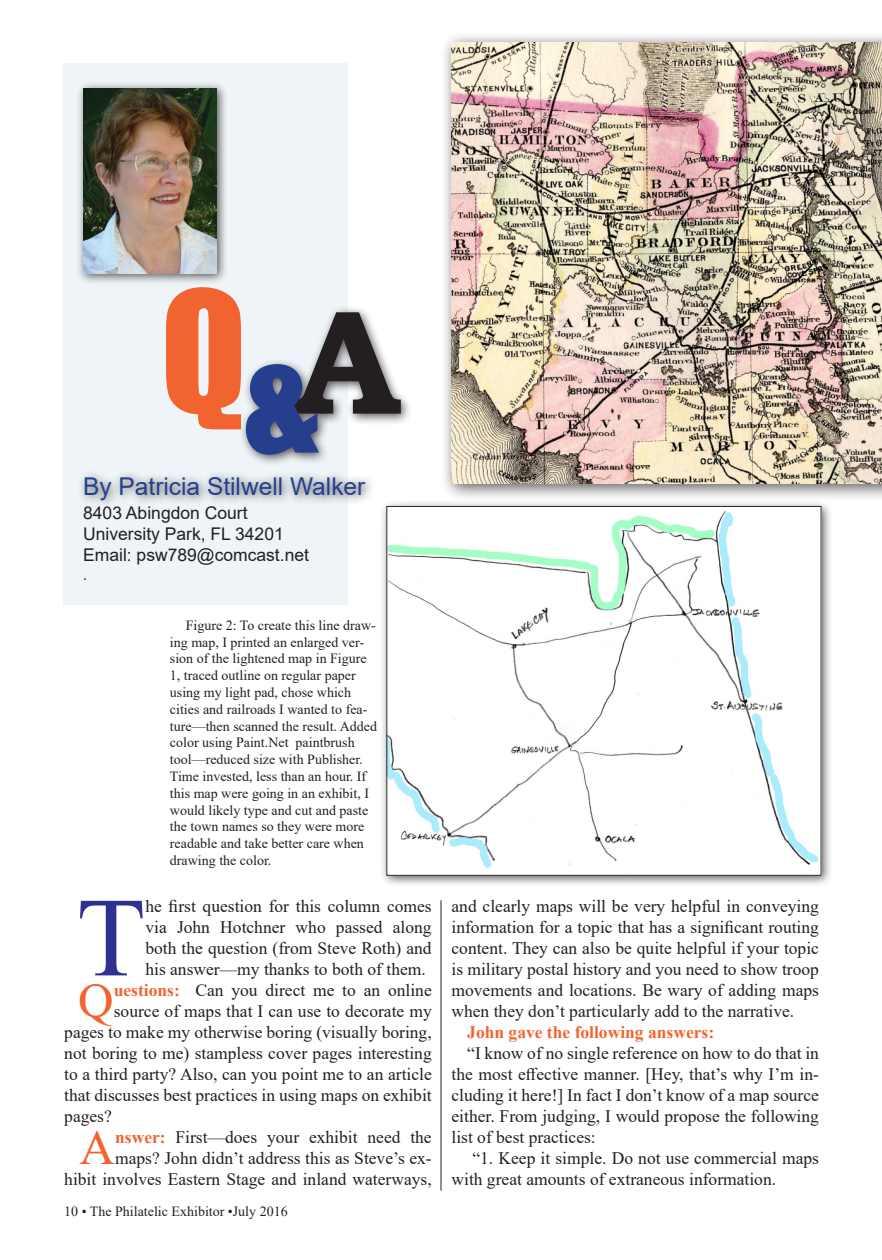
<style>
.page{position:relative;width:882px;height:1260px;background:#fff}
.page>*{position:absolute;margin:0;border:0;box-sizing:border-box;transform-origin:0 0}
.t1{font:157.5px "Impact";color:#f2642f}
.t2{font:131.25px "Impact";color:#253f8e}
.t3{font:112.7px "Times New Roman";color:#2e3092}
.t4{font:49.18px "Times New Roman";color:#f2642f}
.t5{font:24.5px "Arial";color:#253f8e}
.t6{font:17.5px/21px "Times New Roman";color:#231f20;text-align:justify}
.t7{font:17.5px "Arial";color:#231f20}
.t8{font:700 17.5px "Times New Roman";color:#f2642f}
.t9{font:15.75px "Times New Roman";color:#231f20}
.t10{font:14px/16.8px "Times New Roman";color:#231f20}
.s1{font-family:"Bookman Old Style";font-weight:700;font-size:148.75px;color:#231f20}
.s2{font-weight:700;color:#f2642f}
</style>
<div class="page">
<div style="left:63px;top:63px;width:285px;height:542px;background:#eef4f7"></div>
<div style="left:287px;top:305px;width:126px;height:121px;background:#231f20;opacity:.75"></div>
<div style="left:239px;top:358px;width:91px;height:109px;background:#231f20;opacity:.75"></div>
<div style="left:78px;top:470px;width:299px;height:41px;background:#231f20;opacity:.75"></div>
<hr style="left:441px;top:900px;width:1px;height:291px;background:#231f20">
<div style="left:76px;top:81px;width:153px;height:204px;background:#231f20;opacity:.75"></div>
<img style="left:83px;top:88px;width:133px;height:185px">
<div style="left:441px;top:32px;width:441px;height:470px;background:#231f20;opacity:.75"></div>
<img style="left:452px;top:42px;width:430px;height:441px">
<div style="left:380px;top:499px;width:453px;height:388px;background:#231f20;opacity:.75"></div>
<img style="left:389px;top:508px;width:430px;height:365px">
<p class="t1" style="left:161px;top:230px;width:242px">Q <span class="s1">A</span></p>
<p class="t2" style="left:244px;top:299px;width:77px">&amp;</p>
<p class="t5" style="left:83px;top:469px;width:284px">By Patricia Stilwell Walker</p>
<p class="t7" style="left:83px;top:501px;width:166px">8403 Abingdon Court</p>
<p class="t7" style="left:83px;top:522px;width:202px">University Park, FL 34201</p>
<p class="t7" style="left:83px;top:543px;width:227px">Email: psw789@comcast.net</p>
<p class="t9" style="left:83px;top:564px;width:5px">.</p>
<p class="t10" style="left:170px;top:616px;width:209px;text-indent:16px">Figure 2: To create this line draw&shy;ing map, I printed an enlarged ver&shy;sion of the lightened map in Figure 1, traced outline on regular paper using my light pad, chose which cities and railroads I wanted to fea&shy;ture—then scanned the result. Added color using Paint.Net paintbrush tool—reduced size with Publisher.<br>Time invested, less than an hour. If this map were going in an exhibit, I would likely type and cut and paste the town names so they were more readable and take better care when drawing the color.</p>
<p class="t3" style="left:77px;top:858px;width:70px">T</p>
<p class="t6" style="left:145px;top:895px;width:288px">he first question for this column comes via John Hotchner who passed along both the question (from Steve Roth) and his answer—my thanks to both of them.</p>
<p class="t4" style="left:78px;top:966px;width:37px">Q</p>
<p class="t6" style="left:114px;top:979px;width:319px"><span class="s2">uestions:</span> Can you direct me to an online</p>
<p class="t6" style="left:114px;top:1000px;width:319px">source of maps that I can use to decorate my</p>
<p class="t6" style="left:64px;top:1021px;width:369px">pages to make my otherwise boring (visually boring,</p>
<p class="t6" style="left:64px;top:1042px;width:369px">not boring to me) stampless cover pages interesting</p>
<p class="t6" style="left:64px;top:1063px;width:369px">to a third party? Also, can you point me to an article</p>
<p class="t6" style="left:64px;top:1084px;width:369px">that discusses best practices in using maps on exhibit</p>
<p class="t6" style="left:64px;top:1105px;width:49px">pages?</p>
<p class="t4" style="left:80px;top:1113px;width:37px">A</p>
<p class="t6" style="left:64px;top:1126px;width:369px;text-align:right"><span class="s2">nswer:</span> First—does your exhibit need the<br>maps? John didn’t address this as Steve’s ex-<br>hibit involves Eastern Stage and inland waterways,</p>
<p class="t10" style="left:64px;top:1202px;width:225px">10 • The Philatelic Exhibitor •July 2016</p>
<p class="t6" style="left:452px;top:895px;width:369px">and clearly maps will be very helpful in conveying information for a topic that has a significant routing content. They can also be quite helpful if your topic is military postal history and you need to show troop movements and locations. Be wary of adding maps when they don’t particularly add to the narrative.</p>
<p class="t8" style="left:467px;top:1020px;width:248px">John gave the following answers:</p>
<p class="t6" style="left:452px;top:1042px;width:369px;text-indent:16px">“I know of no single reference on how to do that in the most effective manner. [Hey, that’s why I’m in&shy;cluding it here!] In fact I don’t know of a map source either. From judging, I would propose the following list of best practices:</p>
<p class="t6" style="left:452px;top:1147px;width:369px;text-indent:21px">“1. Keep it simple. Do not use commercial maps with great amounts of extraneous information.</p>
</div>
